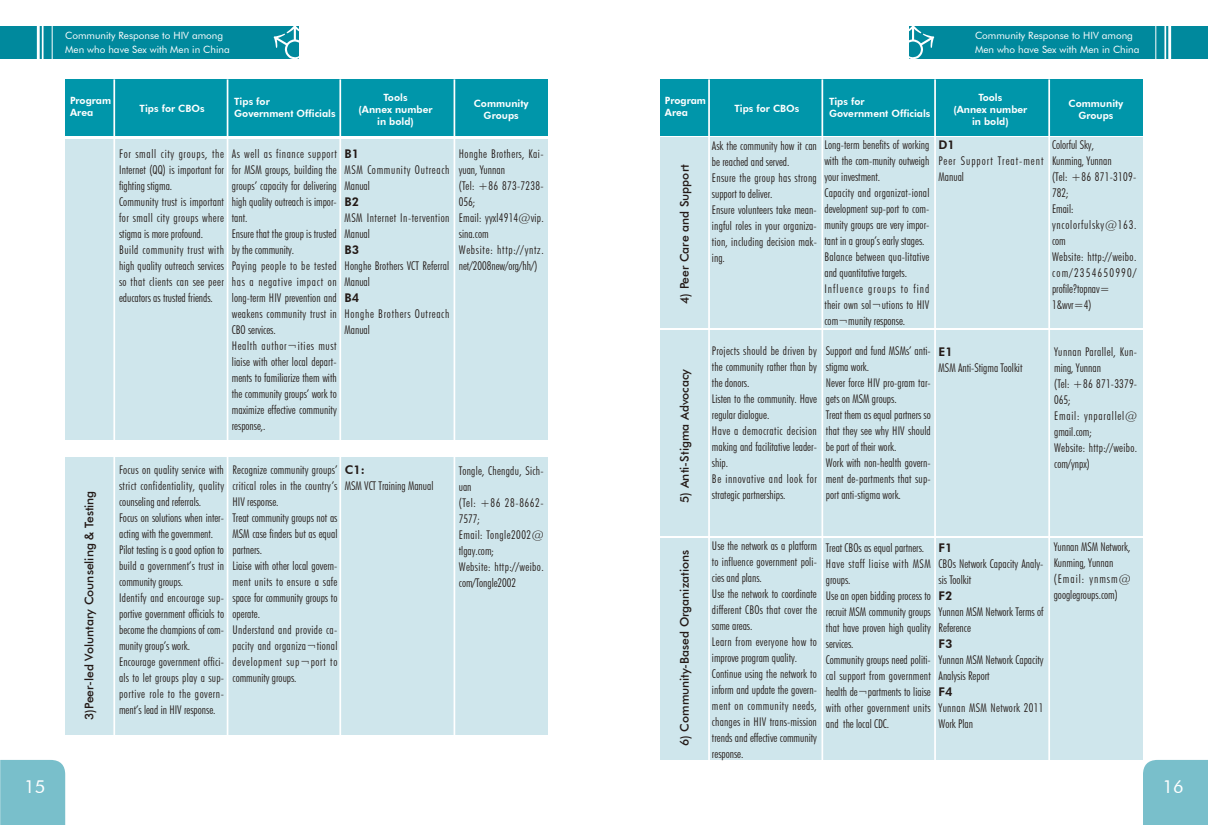
<style>
.page{position:relative;width:1208px;height:825px;background:#fff}
.page>*{position:absolute;margin:0;border:0;box-sizing:border-box;transform-origin:0 0}
.t1{font:18px "Futura BT";color:#fff}
.t2{font:300 condensed 12px/16px "Futura BT";letter-spacing:.005em;color:#231916}
.t3{font:300 condensed 12px/16px "Futura BT";letter-spacing:.025em;color:#231916}
.t4{font:500 12px "Futura BT";color:#231916}
.t5{font:300 condensed 12px/16px "Futura BT";letter-spacing:.055em;color:#231916}
.t6{font:300 condensed 12px/16px "Futura BT";letter-spacing:.04em;color:#231916}
.t7{font:300 condensed 12px/16px "Futura BT";letter-spacing:.03em;color:#231916}
.t8{font:300 condensed 12px/16px "Futura BT";letter-spacing:.08em;color:#231916}
.t9{font:800 12px "Futura BT";color:#231916}
.t10{font:800 10px/12px "Futura BT";color:#fff}
.t11{font:10px/13.7px "Futura BT";color:#fff}
</style>
<div class="page">
<div style="left:0;top:26px;width:298px;height:32px;background:#00899d"></div>
<div style="left:0;top:760px;width:65px;height:65px;background:#79bfcb"></div>
<hr style="left:52px;top:25px;width:1px;height:35px;background:#fff">
<hr style="left:37px;top:25px;width:3px;height:35px;background:#fff">
<hr style="left:42px;top:25px;width:2px;height:35px;background:#fff">
<svg style="left:274px;top:26px;width:25px;height:33px"></svg>
<div style="left:909px;top:26px;width:299px;height:32px;background:#00899d"></div>
<div style="left:1143px;top:760px;width:65px;height:65px;background:#79bfcb"></div>
<hr style="left:1155px;top:25px;width:1px;height:35px;background:#fff">
<hr style="left:1168px;top:25px;width:3px;height:35px;background:#fff">
<hr style="left:1164px;top:25px;width:2px;height:35px;background:#fff">
<svg style="left:909px;top:26px;width:25px;height:33px"></svg>
<div style="left:65px;top:79px;width:482px;height:56px;background:#0096aa"></div>
<div style="left:660px;top:79px;width:482px;height:56px;background:#0096aa"></div>
<div style="left:65px;top:139px;width:482px;height:301px;background:#cfe6ec"></div>
<div style="left:65px;top:457px;width:482px;height:278px;background:#cfe6ec"></div>
<div style="left:660px;top:138px;width:482px;height:190px;background:#cfe6ec"></div>
<div style="left:660px;top:330px;width:482px;height:206px;background:#cfe6ec"></div>
<div style="left:660px;top:539px;width:482px;height:221px;background:#cfe6ec"></div>
<hr style="left:113px;top:79px;width:2px;height:658px;background:#fff">
<hr style="left:708px;top:79px;width:2px;height:684px;background:#fff">
<hr style="left:227px;top:79px;width:1px;height:658px;background:#fff">
<hr style="left:821px;top:79px;width:2px;height:684px;background:#fff">
<hr style="left:339px;top:79px;width:2px;height:658px;background:#fff">
<hr style="left:934px;top:79px;width:2px;height:684px;background:#fff">
<hr style="left:453px;top:79px;width:2px;height:658px;background:#fff">
<hr style="left:1048px;top:79px;width:2px;height:684px;background:#fff">
<h1 class="t1" style="left:24px;top:775px;width:23px">15</h1>
<p class="t11" style="left:65px;top:29px;width:166px">Community Response to HIV among<br>Men who have Sex with Men in China</p>
<p class="t11" style="left:975px;top:29px;width:166px">Community Response to HIV among<br>Men who have Sex with Men in China</p>
<p class="t10" style="left:358px;top:91px;width:75px;text-align:center">Tools<br>(Annex number in bold)</p>
<p class="t10" style="left:953px;top:91px;width:75px;text-align:center">Tools<br>(Annex number in bold)</p>
<p class="t10" style="left:234px;top:95px;width:103px">Tips for<br>Government Officials</p>
<p class="t10" style="left:829px;top:95px;width:103px">Tips for<br>Government Officials</p>
<p class="t10" style="left:70px;top:95px;width:42px">Program<br>Area</p>
<p class="t10" style="left:665px;top:95px;width:42px">Program<br>Area</p>
<p class="t10" style="left:474px;top:97px;width:56px;text-align:center">Community<br>Groups</p>
<p class="t10" style="left:1068px;top:97px;width:56px;text-align:center">Community<br>Groups</p>
<p class="t10" style="left:140px;top:102px;width:66px">Tips for CBOs</p>
<p class="t10" style="left:734px;top:102px;width:66px">Tips for CBOs</p>
<p class="t4" style="left:82px;top:720px;width:231px;rotate:-90deg">3)Peer-led Voluntary Counseling &amp; Testing</p>
<p class="t2" style="left:824px;top:137px;width:106px">Long-term benefits of working with the com-munity outweigh your investment.<br>Capacity and organizat-ional development sup-port to com&shy;munity groups are very impor&shy;tant in a group’s early stages.<br>Balance between qua-litative and quantitative targets.<br>Influence groups to find their own sol¬utions to HIV com¬munity response.</p>
<p class="t9" style="left:938px;top:138px;width:18px">D1</p>
<p class="t2" style="left:119px;top:146px;width:106px">For small city groups, the<br>Internet (QQ) is important for fighting stigma.<br>Community trust is important for small city groups where stigma is more profound.<br>Build community trust with high quality outreach services so that clients can see peer educators as trusted friends.</p>
<p class="t2" style="left:712px;top:137px;width:106px">Ask the community how it can be reached and served.<br>Ensure the group has strong support to deliver.<br>Ensure volunteers take mean&shy;ingful roles in your organiza&shy;tion, including decision mak&shy;ing.</p>
<p class="t2" style="left:459px;top:145px;width:86px">Honghe Brothers, Kai&shy;yuan, Yunnan<br>(Tel: +86 873-7238-<br>056;<br>Email: yyxl4914@vip. sina.com<br>Website: http://yntz. net/2008new/org/hh/)</p>
<p class="t2" style="left:232px;top:145px;width:106px">As well as finance support for MSM groups, building the groups’ capacity for delivering high quality outreach is impor&shy;tant.<br>Ensure that the group is trusted by the community.<br>Paying people to be tested has a negative impact on long-term HIV prevention and weakens community trust in<br>CBO services.<br>Health author¬ities must liaise with other local depart&shy;ments to familiarize them with the community groups’ work to maximize effective community response,.</p>
<p class="t9" style="left:344px;top:146px;width:16px">B1</p>
<p class="t8" style="left:938px;top:153px;width:106px">Peer Support Treat-ment<br>Manual</p>
<p class="t4" style="left:677px;top:304px;width:141px;rotate:-90deg">4) Peer Care and Support</p>
<p class="t5" style="left:344px;top:161px;width:106px">MSM Community Outreach<br>Manual</p>
<p class="t9" style="left:344px;top:194px;width:16px">B2</p>
<p class="t6" style="left:344px;top:209px;width:106px">MSM Internet In-tervention<br>Manual</p>
<p class="t9" style="left:344px;top:242px;width:16px">B3</p>
<p class="t2" style="left:344px;top:257px;width:106px">Honghe Brothers VCT Referral<br>Manual</p>
<p class="t9" style="left:344px;top:290px;width:16px">B4</p>
<p class="t5" style="left:344px;top:305px;width:106px">Honghe Brothers Outreach<br>Manual</p>
<p class="t2" style="left:826px;top:342px;width:106px">Support and fund MSMs’ anti&shy;stigma work.<br>Never force HIV pro-gram tar&shy;gets on MSM groups.<br>Treat them as equal partners so that they see why HIV should be part of their work.<br>Work with non-health govern&shy;ment de-partments that sup&shy;port anti-stigma work.</p>
<p class="t2" style="left:712px;top:342px;width:106px">Projects should be driven by the community rather than by the donors.<br>Listen to the community. Have regular dialogue.<br>Have a democratic decision making and facilitative leader&shy;ship.<br>Be innovative and look for strategic partnerships.</p>
<p class="t2" style="left:712px;top:537px;width:106px">Use the network as a platform to influence government poli&shy;cies and plans.<br>Use the network to coordinate different CBOs that cover the same areas.<br>Learn from everyone how to improve program quality.<br>Continue using the network to inform and update the govern&shy;ment on community needs, changes in HIV trans-mission trends and effective community response.</p>
<p class="t9" style="left:938px;top:344px;width:16px">E1</p>
<p class="t2" style="left:938px;top:359px;width:85px">MSM Anti-Stigma Toolkit</p>
<p class="t4" style="left:677px;top:503px;width:136px;rotate:-90deg">5) Anti-Stigma Advocacy</p>
<p class="t2" style="left:119px;top:461px;width:106px">Focus on quality service with strict confidentiality, quality counseling and referrals.<br>Focus on solutions when inter&shy;acting with the government.<br>Pilot testing is a good option to build a government’s trust in community groups.<br>Identify and encourage sup&shy;portive government officials to become the champions of com&shy;munity group’s work.<br>Encourage government offici&shy;als to let groups play a sup&shy;portive role to the govern&shy;ment’s lead in HIV response.</p>
<p class="t2" style="left:232px;top:461px;width:106px">Recognize community groups’ critical roles in the country’s<br>HIV response.<br>Treat community groups not as<br>MSM case finders but as equal partners.<br>Liaise with other local govern&shy;ment units to ensure a safe space for community groups to operate.<br>Understand and provide ca&shy;pacity and organiza¬tional development sup¬port to community groups.</p>
<p class="t9" style="left:345px;top:462px;width:22px">C1:</p>
<p class="t3" style="left:459px;top:462px;width:86px">Tongle, Chengdu, Sich&shy;uan<br>(Tel: +86 28-8662-<br>7577;<br>Email: Tongle2002@ tlgay.com;<br>Website: http://weibo. com/Tongle2002</p>
<p class="t2" style="left:345px;top:477px;width:90px">MSM VCT Training Manual</p>
<p class="t2" style="left:826px;top:539px;width:106px">Treat CBOs as equal partners.<br>Have staff liaise with MSM groups.<br>Use an open bidding process to recruit MSM community groups that have proven high quality services.<br>Community groups need politi&shy;cal support from government health de¬partments to liaise with other government units and the local CDC.</p>
<p class="t9" style="left:938px;top:540px;width:15px">F1</p>
<p class="t4" style="left:677px;top:746px;width:198px;rotate:-90deg">6) Community-Based Organizations</p>
<p class="t2" style="left:938px;top:555px;width:106px">CBOs Network Capacity Analy&shy;sis Toolkit</p>
<p class="t9" style="left:938px;top:588px;width:15px">F2</p>
<p class="t2" style="left:938px;top:603px;width:106px">Yunnan MSM Network Terms of<br>Reference</p>
<p class="t9" style="left:938px;top:636px;width:15px">F3</p>
<p class="t2" style="left:938px;top:651px;width:106px">Yunnan MSM Network Capacity<br>Analysis Report</p>
<p class="t9" style="left:938px;top:684px;width:15px">F4</p>
<p class="t7" style="left:938px;top:699px;width:106px">Yunnan MSM Network 2011<br>Work Plan</p>
<p class="t3" style="left:1052px;top:137px;width:86px">Colorful Sky,<br>Kunming, Yunnan<br>(Tel: +86 871-3109-<br>782;<br>Email: yncolorfulsky@163. com<br>Website: http://weibo. com/2354650990/ profile?topnav=<br>1&amp;wvr=4)</p>
<p class="t3" style="left:1054px;top:343px;width:84px">Yunnan Parallel, Kun&shy;ming, Yunnan<br>(Tel: +86 871-3379-<br>065;<br>Email: ynparallel@ gmail.com;<br>Website: http://weibo. com/ynpx)</p>
<p class="t2" style="left:1053px;top:539px;width:78px">Yunnan MSM Network,<br>Kunming, Yunnan (Email: ynmsm@ googlegroups.com)</p>
<h1 class="t1" style="left:1162px;top:775px;width:23px">16</h1>
</div>
